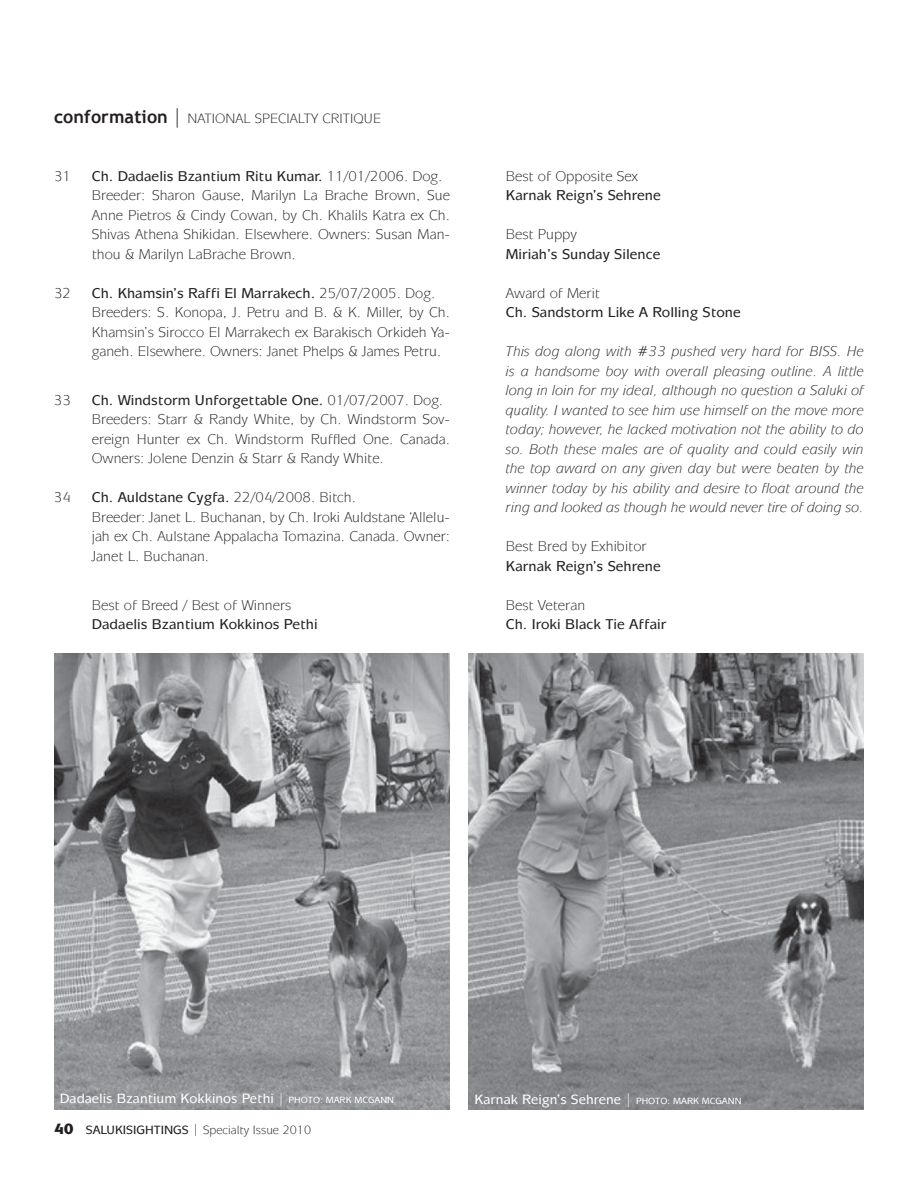
<style>
.page{position:relative;width:918px;height:1188px;background:#fff}
.page>*{position:absolute;margin:0;border:0;box-sizing:border-box;transform-origin:0 0}
.t1{font:14.25px/19.5px "Mixage IT Cby BT";color:#231f20}
.t2{font:italic 14.25px/19.5px "Mixage IT Cby BT";letter-spacing:-.005em;color:#231f20;text-align:justify}
.t3{font:500 14.25px "Mixage IT Cby BT";color:#231f20}
.t4{font:500 13.5px "Mixage IT Cby BT";color:#fff}
.t5{font:13.5px "Mixage IT Cby BT";letter-spacing:.005em;color:#231f20}
.t6{font:12px "Mixage IT Cby BT";color:#231f20}
.s1{font-family:"Trebuchet MS";font-weight:700;font-size:18px}
.s2{font-size:19.5px}
.s3{font-weight:500}
.s4{font-weight:400}
.s5{font-size:9px}
.s6{font-weight:900;font-size:15px}
</style>
<div class="page">
<img style="left:54px;top:654px;width:395px;height:455px">
<img style="left:469px;top:654px;width:395px;height:455px">
<p class="t5" style="left:54px;top:111px;width:329px"><span class="s1">conformation</span> <span class="s2">|</span> NATIONAL SPECIALTY CRITIQUE</p>
<p class="t1" style="left:54px;top:166px;width:18px">31</p>
<p class="t1" style="left:92px;top:166px;width:360px"><span class="s3">Ch. Dadaelis Bzantium Ritu Kumar.</span> 11/01/2006. Dog.<br>Breeder: Sharon Gause, Marilyn La Brache Brown, Sue Anne Pietros &amp; Cindy Cowan, by Ch. Khalils Katra ex Ch.<br>Shivas Athena Shikidan. Elsewhere. Owners: Susan Man&shy;thou &amp; Marilyn LaBrache Brown.</p>
<p class="t1" style="left:54px;top:283px;width:18px">32</p>
<p class="t1" style="left:92px;top:283px;width:360px"><span class="s3">Ch. Khamsin’s Raffi El Marrakech.</span> 25/07/2005. Dog.<br>Breeders: S. Konopa, J. Petru and B. &amp; K. Miller, by Ch.<br>Khamsin’s Sirocco El Marrakech ex Barakisch Orkideh Ya&shy;ganeh. Elsewhere. Owners: Janet Phelps &amp; James Petru.</p>
<p class="t1" style="left:54px;top:390px;width:18px">33</p>
<p class="t1" style="left:92px;top:390px;width:360px"><span class="s3">Ch. Windstorm Unforgettable One.</span> 01/07/2007. Dog.<br>Breeders: Starr &amp; Randy White, by Ch. Windstorm Sov&shy;ereign Hunter ex Ch. Windstorm Ruffled One. Canada.<br>Owners: Jolene Denzin &amp; Starr &amp; Randy White.</p>
<p class="t1" style="left:54px;top:488px;width:18px">34</p>
<p class="t1" style="left:92px;top:488px;width:360px"><span class="s3">Ch. Auldstane Cygfa.</span> 22/04/2008. Bitch.<br>Breeder: Janet L. Buchanan, by Ch. Iroki Auldstane ‘Allelu&shy;jah ex Ch. Aulstane Appalacha Tomazina. Canada. Owner:<br>Janet L. Buchanan.</p>
<p class="t1" style="left:92px;top:595px;width:201px">Best of Breed / Best of Winners</p>
<p class="t3" style="left:92px;top:616px;width:227px">Dadaelis Bzantium Kokkinos Pethi</p>
<p class="t1" style="left:506px;top:166px;width:134px">Best of Opposite Sex</p>
<p class="t3" style="left:506px;top:187px;width:157px">Karnak Reign’s Sehrene</p>
<p class="t1" style="left:506px;top:225px;width:73px">Best Puppy</p>
<p class="t3" style="left:506px;top:245px;width:156px">Miriah’s Sunday Silence</p>
<p class="t1" style="left:506px;top:283px;width:96px">Award of Merit</p>
<p class="t3" style="left:506px;top:304px;width:236px">Ch. Sandstorm Like A Rolling Stone</p>
<p class="t2" style="left:506px;top:341px;width:360px">This dog along with #33 pushed very hard for BISS. He is a handsome boy with overall pleasing outline. A little long in loin for my ideal, although no question a Saluki of quality. I wanted to see him use himself on the move more today; however, he lacked motivation not the ability to do so. Both these males are of quality and could easily win the top award on any given day but were beaten by the winner today by his ability and desire to float around the ring and looked as though he would never tire of doing so.</p>
<p class="t1" style="left:506px;top:537px;width:142px">Best Bred by Exhibitor</p>
<p class="t3" style="left:506px;top:557px;width:157px">Karnak Reign’s Sehrene</p>
<p class="t1" style="left:506px;top:595px;width:81px">Best Veteran</p>
<p class="t3" style="left:506px;top:616px;width:162px">Ch. Iroki Black Tie Affair</p>
<p class="t4" style="left:60px;top:1090px;width:336px">Dadaelis Bzantium Kokkinos Pethi <span class="s4">|</span> <span class="s5">PHOTO: MARK MCGANN</span></p>
<p class="t4" style="left:474px;top:1091px;width:269px">Karnak Reign’s Sehrene <span class="s4">|</span> <span class="s5">PHOTO: MARK MCGANN</span></p>
<p class="t6" style="left:54px;top:1123px;width:259px"><span class="s6">40</span> <span class="s3">SALUKISIGHTINGS</span> | Specialty Issue 2010</p>
</div>
